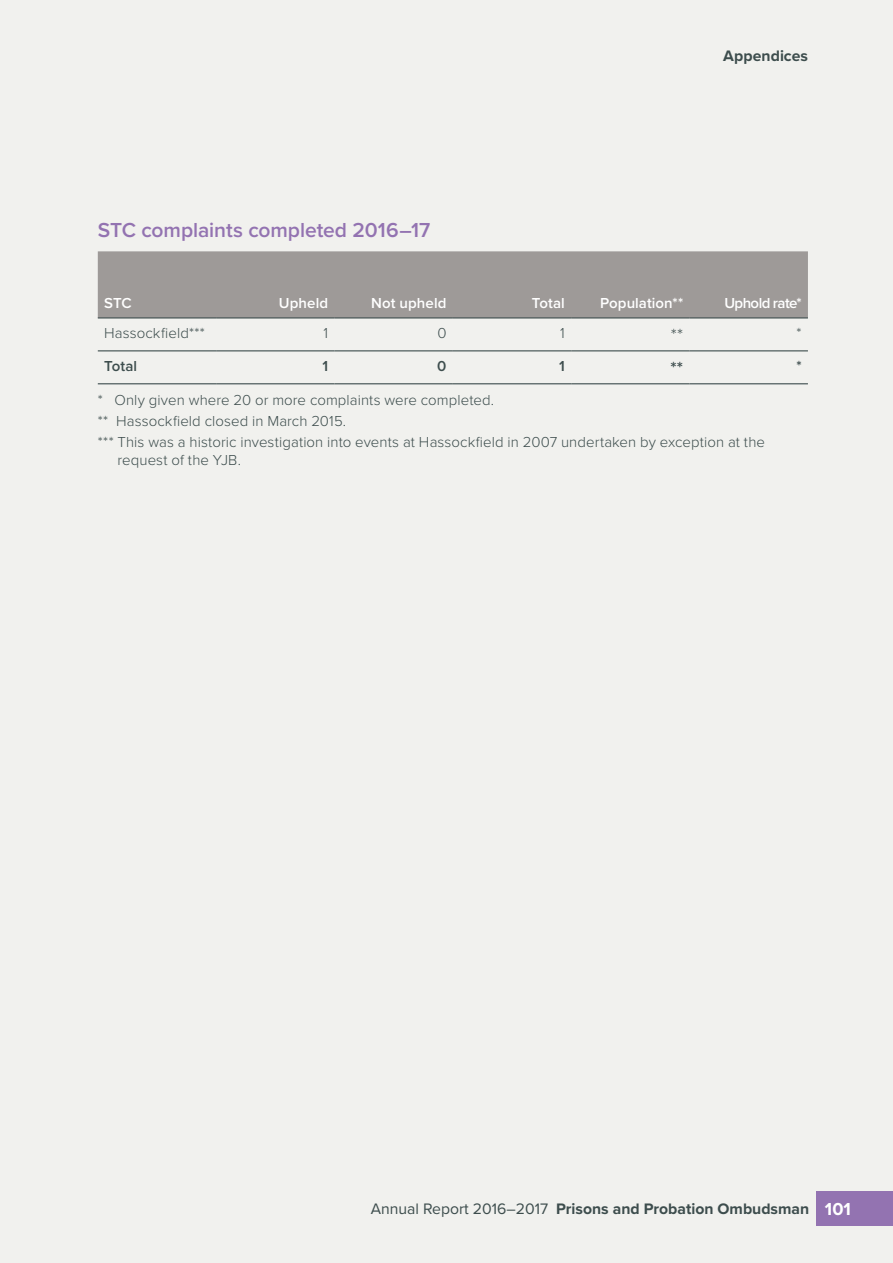
<style>
.page{position:relative;width:893px;height:1263px;background:#f1f1ee}
.page>*{position:absolute;margin:0;border:0;box-sizing:border-box;transform-origin:0 0}
.Table_heading{font:600 21px "Proxima Nova";letter-spacing:-.005em;color:#9373b1}
.t1{font:700 18px "Proxima Nova";color:#fff}
.Body_copy{font:300 18px "Proxima Nova";color:#3d4d4d}
.Body_copy-2{font:600 18px "Proxima Nova";color:#3d4d4d}
.t2{font:700 15.75px "Proxima Nova";color:#3d4d4d}
.Notes{font:300 15px/18px "Proxima Nova";letter-spacing:.005em;color:#3d4d4d}
.Paragraph_heading{font:600 15px "Proxima Nova";letter-spacing:.005em;color:#fff}
.Body_copy-3{font:300 15px "Proxima Nova";letter-spacing:.005em;color:#3d4d4d}
.Paragraph_heading-2{font:600 15px "Proxima Nova";letter-spacing:-.04em;color:#fff}
.Body_copy-4{font:600 15px "Proxima Nova";letter-spacing:.005em;color:#3d4d4d}
.s1{font-weight:400}
</style>
<div class="page">
<div style="left:816px;top:1192px;width:77px;height:34px;background:#9373b1"></div>
<div style="left:98px;top:251px;width:710px;height:66px;background:#9e9a98"></div>
<hr style="left:98px;top:317px;width:118px;height:1px;background:#3d4d4d">
<hr style="left:216px;top:317px;width:118px;height:1px;background:#3d4d4d">
<hr style="left:334px;top:317px;width:119px;height:1px;background:#3d4d4d">
<hr style="left:453px;top:317px;width:118px;height:1px;background:#3d4d4d">
<hr style="left:571px;top:317px;width:119px;height:1px;background:#3d4d4d">
<hr style="left:690px;top:317px;width:118px;height:1px;background:#3d4d4d">
<hr style="left:98px;top:350px;width:118px;height:1px;background:#3d4d4d">
<hr style="left:216px;top:350px;width:118px;height:1px;background:#3d4d4d">
<hr style="left:334px;top:350px;width:119px;height:1px;background:#3d4d4d">
<hr style="left:453px;top:350px;width:118px;height:1px;background:#3d4d4d">
<hr style="left:571px;top:350px;width:119px;height:1px;background:#3d4d4d">
<hr style="left:690px;top:350px;width:118px;height:1px;background:#3d4d4d">
<hr style="left:98px;top:383px;width:118px;height:1px;background:#3d4d4d">
<hr style="left:216px;top:383px;width:118px;height:1px;background:#3d4d4d">
<hr style="left:334px;top:383px;width:119px;height:1px;background:#3d4d4d">
<hr style="left:453px;top:383px;width:118px;height:1px;background:#3d4d4d">
<hr style="left:571px;top:383px;width:119px;height:1px;background:#3d4d4d">
<hr style="left:690px;top:383px;width:118px;height:1px;background:#3d4d4d">
<p class="Table_heading" style="left:98px;top:217px;width:334px">STC complaints completed 2016–17</p>
<p class="t2" style="left:723px;top:46px;width:86px">Appendices</p>
<p class="Paragraph_heading" style="left:104px;top:294px;width:29px">STC</p>
<p class="Paragraph_heading" style="left:279px;top:294px;width:51px">Upheld</p>
<p class="Paragraph_heading" style="left:371px;top:294px;width:77px">Not upheld</p>
<p class="Paragraph_heading" style="left:532px;top:294px;width:34px">Total</p>
<p class="Paragraph_heading" style="left:600px;top:294px;width:85px">Population**</p>
<p class="Paragraph_heading-2" style="left:724px;top:294px;width:79px">Uphold rate*</p>
<p class="Body_copy-3" style="left:104px;top:324px;width:102px">Hassockfield***</p>
<p class="Body_copy-3" style="left:323px;top:324px;width:6px">1</p>
<p class="Body_copy-3" style="left:437px;top:324px;width:11px">0</p>
<p class="Body_copy-3" style="left:560px;top:324px;width:6px">1</p>
<p class="Body_copy" style="left:671px;top:324px;width:14px">**</p>
<p class="Body_copy-3" style="left:796px;top:324px;width:7px">*</p>
<p class="Body_copy-4" style="left:104px;top:357px;width:34px">Total</p>
<p class="Body_copy-4" style="left:322px;top:357px;width:7px">1</p>
<p class="Body_copy-4" style="left:437px;top:357px;width:11px">0</p>
<p class="Body_copy-4" style="left:559px;top:357px;width:7px">1</p>
<p class="Body_copy-2" style="left:670px;top:357px;width:14px">**</p>
<p class="Body_copy-4" style="left:796px;top:357px;width:7px">*</p>
<p class="Notes" style="left:98px;top:391px;width:398px">* Only given where 20 or more complaints were completed.</p>
<p class="Notes" style="left:98px;top:412px;width:250px">** Hassockfield closed in March 2015.</p>
<p class="Notes" style="left:118px;top:433px;width:649px;text-indent:-20px">*** This was a historic investigation into events at Hassockfield in 2007 undertaken by exception at the request of the YJB.</p>
<p class="t2" style="left:371px;top:1199px;width:440px"><span class="s1">Annual Report 2016–2017</span> Prisons and Probation Ombudsman</p>
<p class="t1" style="left:825px;top:1198px;width:27px">101</p>
</div>
